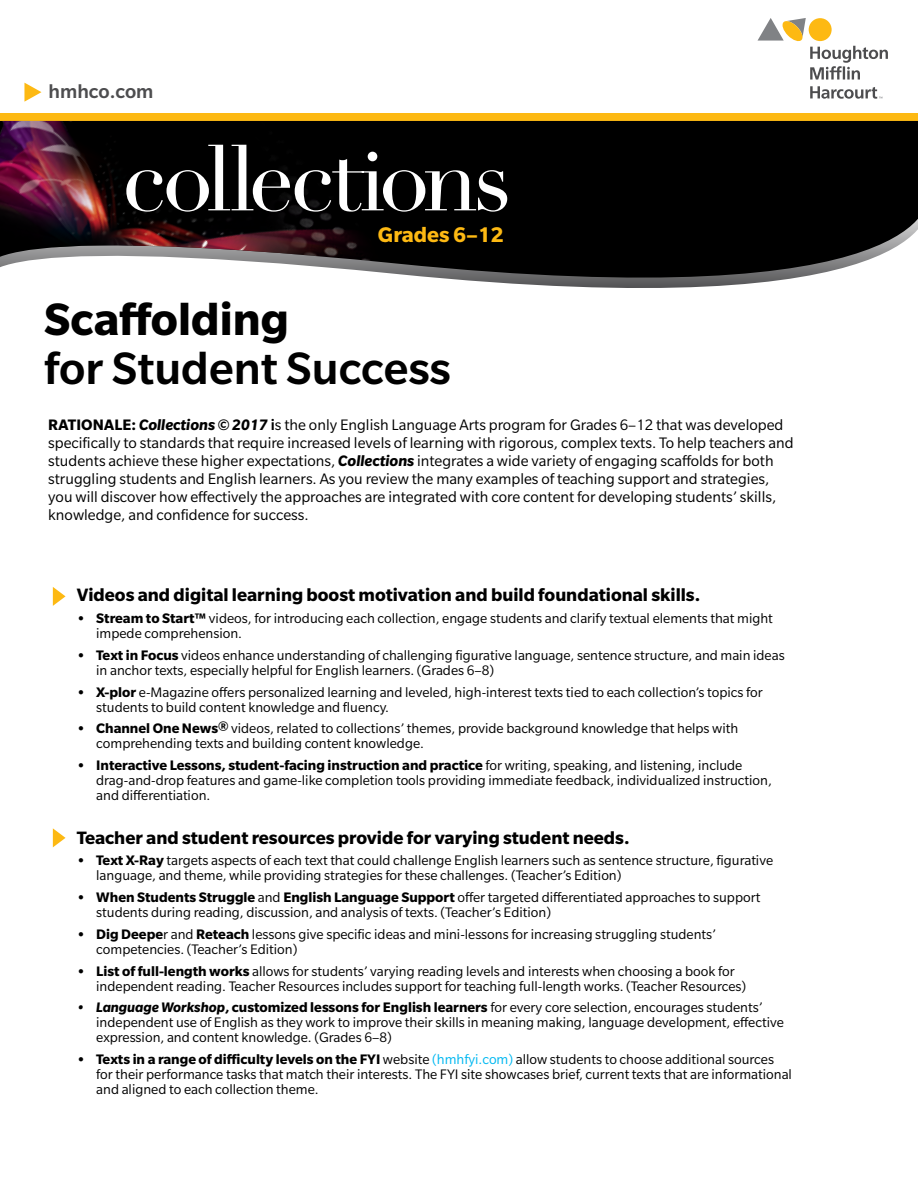
<style>
.page{position:relative;width:918px;height:1188px;background:#fff}
.page>*{position:absolute;margin:0;border:0;box-sizing:border-box;transform-origin:0 0}
.t1{font:500 49.35px "Slate Pro";color:#000}
.t2{font:700 49.35px "Slate Pro";color:#000}
.t3{font:700 23.1px "Slate Pro";color:#fdb913}
.t4{font:500 21px "Slate Pro";color:#4d4d4f}
.t5{font:700 19.5px "Slate Pro";color:#000}
.t6{font:16.5px/18px "Slate Pro";color:#000}
.t7{font:15px/15px "Slate Pro";color:#000}
.s1{font-weight:700}
.s2{font-weight:700;font-style:italic}
.s3{font-weight:500}
.s4{color:#00b8f1}
</style>
<div class="page">
<svg style="left:53px;top:587px;width:13px;height:19px"></svg>
<svg style="left:53px;top:828px;width:13px;height:19px"></svg>
<div style="left:0;top:113px;width:918px;height:9px;background:#fdb913"></div>
<svg style="left:758px;top:18px;width:130px;height:62px"></svg>
<svg style="left:810px;top:86px;width:72px;height:13px"></svg>
<svg style="left:24px;top:83px;width:17px;height:19px"></svg>
<svg style="left:452px;top:121px;width:466px;height:167px;background:#171717"></svg>
<img style="left:0;top:121px;width:452px;height:158px">
<div style="left:120px;top:138px;width:404px;height:91px;background:#000"></div>
<svg style="left:126px;top:145px;width:381px;height:67px"></svg>
<h3 class="t4" style="left:48px;top:80px;width:107px">hmhco.com</h3>
<h2 class="t3" style="left:378px;top:221px;width:127px">Grades 6–12</h2>
<h1 class="t2" style="left:44px;top:292px;width:246px">Scaffolding</h1>
<h1 class="t1" style="left:44px;top:342px;width:408px">for Student Success</h1>
<p class="t6" style="left:48px;top:416px;width:747px"><span class="s1">Rationale:</span> <span class="s2">Collections © 2017</span> <span class="s3">i</span>s the only English Language Arts program for Grades 6–12 that was developed specifically to standards that require increased levels of learning with rigorous, complex texts. To help teachers and students achieve these higher expectations, <span class="s2">Collections</span> integrates a wide variety of engaging scaffolds for both struggling students and English learners. As you review the many examples of teaching support and strategies, you will discover how effectively the approaches are integrated with core content for developing students’ skills, knowledge, and confidence for success.</p>
<h3 class="t5" style="left:77px;top:584px;width:625px">Videos and digital learning boost motivation and build foundational skills.</h3>
<p class="t7" style="left:96px;top:611px;width:678px;text-indent:-20px"><span class="s1">• Stream to Start™</span> videos, for introducing each collection, engage students and clarify textual elements that might impede comprehension.</p>
<p class="t7" style="left:96px;top:648px;width:690px;text-indent:-20px"><span class="s1">• Text in Focus</span> videos enhance understanding of challenging figurative language, sentence structure, and main ideas in anchor texts, especially helpful for English learners. (Grades 6–8)</p>
<p class="t7" style="left:96px;top:684px;width:668px;text-indent:-20px"><span class="s1">• X-plor</span> e-Magazine offers personalized learning and leveled, high-interest texts tied to each collection’s topics for students to build content knowledge and fluency.</p>
<p class="t7" style="left:96px;top:721px;width:644px;text-indent:-20px"><span class="s1">• Channel One News®</span> videos, related to collections’ themes, provide background knowledge that helps with comprehending texts and building content knowledge.</p>
<p class="t7" style="left:96px;top:758px;width:677px;text-indent:-19px"><span class="s1">• Interactive Lessons, student-facing instruction and practice</span> for writing, speaking, and listening, include drag-and-drop features and game-like completion tools providing immediate feedback, individualized instruction, and differentiation.</p>
<h3 class="t5" style="left:77px;top:827px;width:554px">Teacher and student resources provide for varying student needs.</h3>
<p class="t7" style="left:96px;top:853px;width:678px;text-indent:-20px"><span class="s1">• Text X-Ray</span> targets aspects of each text that could challenge English learners such as sentence structure, figurative language, and theme, while providing strategies for these challenges. (Teacher’s Edition)</p>
<p class="t7" style="left:96px;top:890px;width:666px;text-indent:-20px"><span class="s1">• When Students Struggle</span> and <span class="s1">English Language Support</span> offer targeted differentiated approaches to support students during reading, discussion, and analysis of texts. (Teacher’s Edition)</p>
<p class="t7" style="left:96px;top:927px;width:621px;text-indent:-20px"><span class="s1">• Dig Deepe</span>r and <span class="s1">Reteach</span> lessons give specific ideas and mini-lessons for increasing struggling students’ competencies. (Teacher’s Edition)</p>
<p class="t7" style="left:96px;top:963px;width:652px;text-indent:-20px"><span class="s1">• List of full-length works</span> allows for students’ varying reading levels and interests when choosing a book for independent reading. Teacher Resources includes support for teaching full-length works. (Teacher Resources)</p>
<p class="t7" style="left:96px;top:1000px;width:689px;text-indent:-20px"><span class="s2">• Language Workshop</span><span class="s1">, customized lessons for English learners</span> for every core selection, encourages students’ independent use of English as they work to improve their skills in meaning making, language development, effective expression, and content knowledge. (Grades 6–8)</p>
<p class="t7" style="left:96px;top:1052px;width:697px;text-indent:-20px"><span class="s1">• Texts in a range of difficulty levels on the FYI</span> website <span class="s4">(hmhfyi.com)</span> allow students to choose additional sources for their performance tasks that match their interests. The FYI site showcases brief, current texts that are informational and aligned to each collection theme.</p>
</div>
